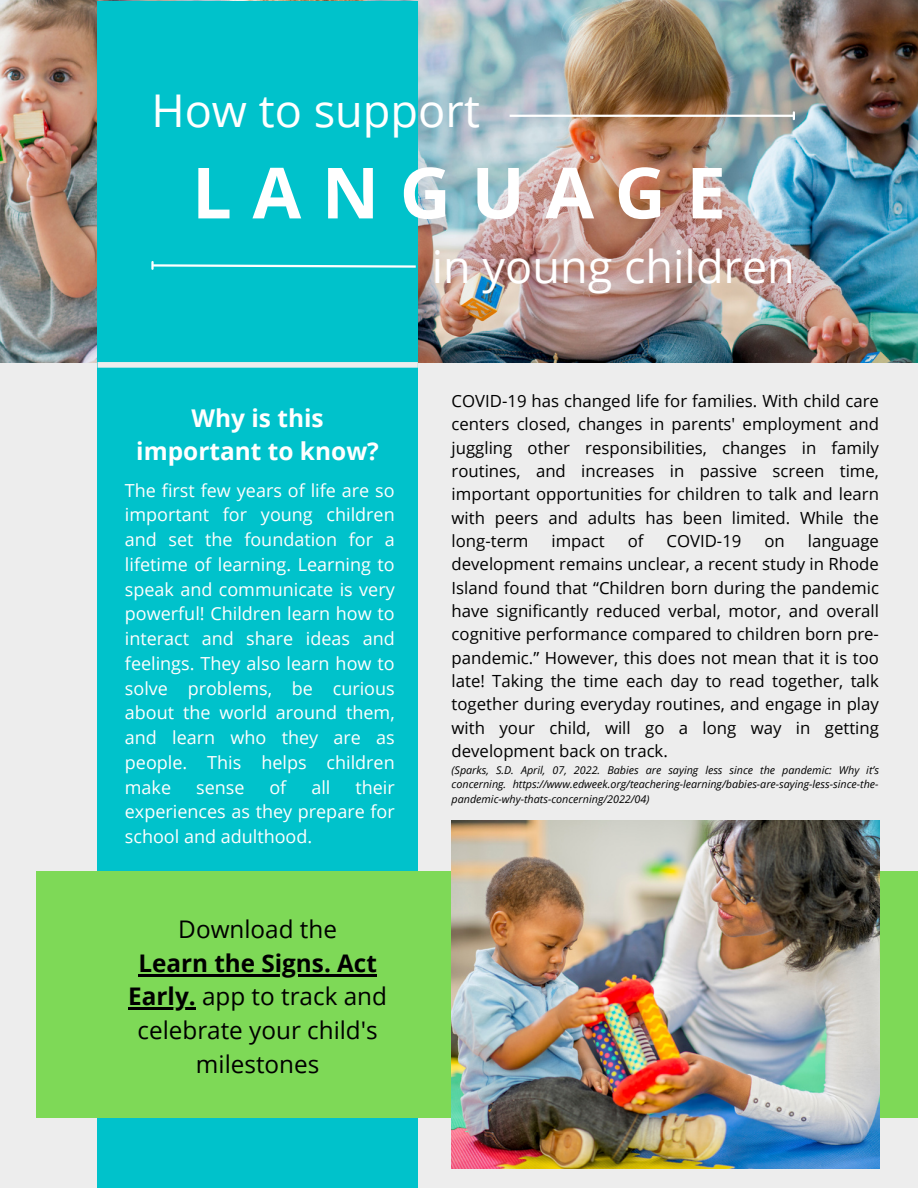
<style>
.page{position:relative;width:918px;height:1188px;background:#ededed}
.page>*{position:absolute;margin:0;border:0;box-sizing:border-box;transform-origin:0 0}
.t1{font:700 70.65px "Open Sans";letter-spacing:.29em;color:#fff}
.t2{font:45.15px "Open Sans";color:#fff}
.t3{font:45px "Open Sans";color:#fff}
.t4{font:700 24.45px/33.8px "Open Sans";color:#fff;text-align:center}
.t5{font:24.3px/33.8px "Open Sans";color:#000;text-align:center}
.t6{font:18px/24.8px "Open Sans";color:#fff;text-align:justify}
.t7{font:16.8px/23.2px "Open Sans";color:#000;text-align:justify}
.t8{font:italic 10.8px/14.4px "Open Sans";color:#000;text-align:justify}
.s1{font-weight:700}
</style>
<div class="page">
<img style="left:0;top:0;width:918px;height:362px">
<div style="left:98px;top:1px;width:320px;height:1187px;background:#00c2cb"></div>
<hr style="left:510px;top:115px;width:283px;height:2px;background:#fff">
<svg style="left:793px;top:112px;width:2px;height:7px"></svg>
<svg style="left:151px;top:262px;width:265px;height:7px"></svg>
<div style="left:98px;top:362px;width:320px;height:6px;background:#ededed"></div>
<div style="left:36px;top:871px;width:882px;height:247px;background:#7ed957"></div>
<img style="left:452px;top:820px;width:427px;height:349px">
<hr style="left:138px;top:974px;width:239px;height:2px;background:#000">
<hr style="left:128px;top:1008px;width:68px;height:2px;background:#000">
<h2 class="t2" style="left:151px;top:79px;width:330px">How to support</h2>
<h2 class="t1" style="left:192px;top:143px;width:535px">LANGUAGE</h2>
<h3 class="t4" style="left:136px;top:400px;width:244px">Why is this important to know?</h3>
<p class="t6" style="left:125px;top:477px;width:271px">The first few years of life are so important for young children and set the foundation for a lifetime of learning. Learning to speak and communicate is very powerful! Children learn how to interact and share ideas and feelings. They also learn how to solve problems, be curious about the world around them, and learn who they are as people. This helps children make</p>
<p class="t6" style="left:196px;top:774px;width:50px">sense</p>
<p class="t6" style="left:269px;top:774px;width:18px">of</p>
<p class="t6" style="left:311px;top:774px;width:21px">all</p>
<p class="t6" style="left:125px;top:774px;width:271px;text-indent:230px">their experiences as they prepare for school and adulthood.</p>
<p class="t5" style="left:178px;top:912px;width:160px">Download the</p>
<h3 class="t5" style="left:128px;top:945px;width:260px"><span class="s1">Learn the Signs. Act<br>Early.</span> app to track and celebrate your child's milestones</h3>
<h1 class="t3" style="left:432px;top:235px;width:365px">in young children</h1>
<h4 class="t7" style="left:452px;top:389px;width:429px">COVID-19 has changed life for families. With child care centers closed, changes in parents' employment and juggling other responsibilities, changes in family routines, and increases in passive screen time, important opportunities for children to talk and learn with peers and adults has been limited. While the long-term</h4>
<h4 class="t7" style="left:551px;top:529px;width:55px">impact</h4>
<h4 class="t7" style="left:628px;top:529px;width:17px">of</h4>
<h4 class="t7" style="left:666px;top:529px;width:76px">COVID-19</h4>
<h4 class="t7" style="left:764px;top:529px;width:22px">on</h4>
<h4 class="t7" style="left:452px;top:529px;width:429px;text-indent:356px">language development remains unclear, a recent study in Rhode Island found that “Children born during the pandemic have significantly reduced verbal, motor, and overall cognitive performance compared to children born pre&shy;pandemic.” However, this does not mean that it is too late! Taking the time each day to read together, talk together during everyday routines, and engage in play with your child, will go a long way in getting development back on track.</h4>
<p class="t8" style="left:452px;top:763px;width:429px">(Sparks, S.D. April, 07, 2022. Babies are saying less since the pandemic: Why it’s concerning. https://www.edweek.org/teachering-learning/babies-are-saying-less-since-the&shy;pandemic-why-thats-concerning/2022/04)</p>
</div>
